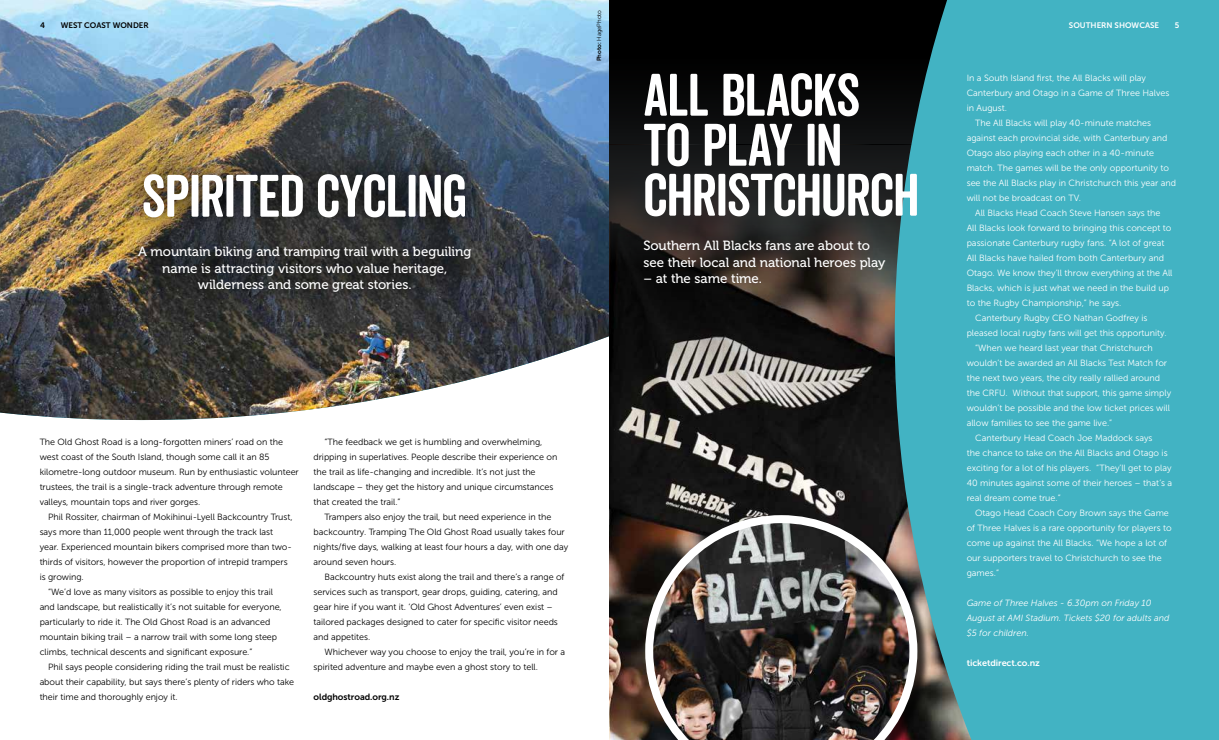
<style>
.page{position:relative;width:1219px;height:740px;background:#fff}
.page>*{position:absolute;margin:0;border:0;box-sizing:border-box;transform-origin:0 0}
.t1{font:58px/50px "Veneer Clean Soft";letter-spacing:-.02em;color:#fff}
.t2{font:13.3px/16.1px "Museo 500";letter-spacing:-.005em;color:#fff;text-align:center}
.t3{font:9px/15px "Museo Sans 300";letter-spacing:-.005em;color:#000}
.t4{font:9px "Museo Sans 300";color:#fff}
.t5{font:italic 9px/15px "Museo Sans 300";color:#fff}
.t6{font:9px "Museo Sans 700";letter-spacing:-.005em;color:#000}
.t7{font:9px "Museo Sans 700";letter-spacing:-.005em;color:#fff}
.t8{font:8px "Museo Sans 700";color:#fff}
.t9{font:8px "Museo Sans 700";color:#000}
.t10{font:6px "Museo Sans 300";color:#000}
.s1{font-family:"Museo Sans 700"}
</style>
<div class="page">
<img style="left:0;top:0;width:609px;height:420px">
<img style="left:609px;top:477px;width:286px;height:263px">
<img style="left:645px;top:515px;width:250px;height:225px">
<div style="left:111px;top:218px;width:387px;height:101px;background:#000;opacity:.75"></div>
<div style="left:116px;top:146px;width:378px;height:99px;background:#000;opacity:.75"></div>
<svg style="left:609px;top:0;width:286px;height:477px;background:#252322"></svg>
<div style="left:895px;top:0;width:324px;height:740px;background:#42b3c3"></div>
<p class="t9" style="left:40px;top:21px;width:6px">4</p>
<p class="t9" style="left:61px;top:21px;width:90px">WEST COAST WONDER</p>
<h1 class="t1" style="left:142px;top:170px;width:328px">SPIRITED CYCLING</h1>
<h2 class="t2" style="left:138px;top:244px;width:335px">A mountain biking and tramping trail with a beguiling name is attracting visitors who value heritage, wilderness and some great stories.</h2>
<p class="t10" style="left:596px;top:61px;width:53px;rotate:-90deg"><span class="s1">Photo:</span> HagePhoto</p>
<h1 class="t1" style="left:643px;top:69px;width:278px">ALL BLACKS<br>TO PLAY IN<br>CHRISTCHURCH</h1>
<h2 class="t2" style="left:643px;top:238px;width:243px;text-align:left">Southern All Blacks fans are about to see their local and national heroes play</h2>
<h2 class="t2" style="left:643px;top:270px;width:120px">– at the same time.</h2>
<p class="t3" style="left:40px;top:435px;width:261px">The Old Ghost Road is a long-forgotten miners’ road on the west coast of the South Island, though some call it an 85 kilometre-long outdoor museum. Run by enthusiastic volunteer trustees, the trail is a single-track adventure through remote valleys, mountain tops and river gorges.</p>
<p class="t3" style="left:48px;top:510px;width:246px">Phil Rossiter, chairman of Mokihinui-Lyell Backcountry Trust,</p>
<p class="t3" style="left:40px;top:525px;width:235px">says more than 11,000 people went through the track last</p>
<p class="t3" style="left:40px;top:540px;width:254px">year. Experienced mountain bikers comprised more than two-</p>
<p class="t3" style="left:40px;top:555px;width:249px">thirds of visitors, however the proportion of intrepid trampers</p>
<p class="t3" style="left:40px;top:570px;width:46px">is growing.</p>
<p class="t3" style="left:48px;top:585px;width:226px">“We’d love as many visitors as possible to enjoy this trail</p>
<p class="t3" style="left:40px;top:600px;width:244px">and landscape, but realistically it’s not suitable for everyone,</p>
<p class="t3" style="left:40px;top:615px;width:232px">particularly to ride it. The Old Ghost Road is an advanced</p>
<p class="t3" style="left:40px;top:630px;width:239px">mountain biking trail – a narrow trail with some long steep</p>
<p class="t3" style="left:40px;top:645px;width:214px">climbs, technical descents and significant exposure.”</p>
<p class="t3" style="left:48px;top:660px;width:243px">Phil says people considering riding the trail must be realistic</p>
<p class="t3" style="left:40px;top:675px;width:256px">about their capability, but says there’s plenty of riders who take</p>
<p class="t3" style="left:40px;top:690px;width:139px">their time and thoroughly enjoy it.</p>
<p class="t3" style="left:314px;top:435px;width:245px;text-indent:11px">“The feedback we get is humbling and overwhelming, dripping in superlatives. People describe their experience on the trail as life-changing and incredible. It’s not just the landscape – they get the history and unique circumstances that created the trail.”</p>
<p class="t3" style="left:314px;top:510px;width:256px;text-indent:11px">Trampers also enjoy the trail, but need experience in the backcountry. Tramping The Old Ghost Road usually takes four nights/five days, walking at least four hours a day, with one day around seven hours.</p>
<p class="t3" style="left:314px;top:570px;width:252px;text-indent:11px">Backcountry huts exist along the trail and there’s a range of services such as transport, gear drops, guiding, catering, and gear hire if you want it. ‘Old Ghost Adventures’ even exist – tailored packages designed to cater for specific visitor needs and appetites.</p>
<p class="t3" style="left:314px;top:645px;width:253px;text-indent:11px">Whichever way you choose to enjoy the trail, you’re in for a spirited adventure and maybe even a ghost story to tell.</p>
<p class="t6" style="left:314px;top:692px;width:87px">oldghostroad.org.nz</p>
<p class="t8" style="left:1069px;top:21px;width:92px">SOUTHERN SHOWCASE</p>
<p class="t8" style="left:1175px;top:21px;width:6px">5</p>
<p class="t4" style="left:967px;top:73px;width:181px">In a South Island first, the All Blacks will play</p>
<p class="t4" style="left:967px;top:88px;width:204px">Canterbury and Otago in a Game of Three Halves</p>
<p class="t4" style="left:967px;top:103px;width:42px">in August.</p>
<p class="t4" style="left:975px;top:118px;width:178px">The All Blacks will play 40-minute matches</p>
<p class="t4" style="left:967px;top:133px;width:202px">against each provincial side, with Canterbury and</p>
<p class="t4" style="left:967px;top:148px;width:189px">Otago also playing each other in a 40-minute</p>
<p class="t4" style="left:967px;top:163px;width:204px">match. The games will be the only opportunity to</p>
<p class="t4" style="left:967px;top:178px;width:211px">see the All Blacks play in Christchurch this year and</p>
<p class="t4" style="left:967px;top:193px;width:116px">will not be broadcast on TV.</p>
<p class="t4" style="left:975px;top:208px;width:187px">All Blacks Head Coach Steve Hansen says the</p>
<p class="t4" style="left:967px;top:223px;width:206px">All Blacks look forward to bringing this concept to</p>
<p class="t4" style="left:967px;top:238px;width:199px">passionate Canterbury rugby fans. “A lot of great</p>
<p class="t4" style="left:967px;top:253px;width:199px">All Blacks have hailed from both Canterbury and</p>
<p class="t4" style="left:967px;top:268px;width:207px">Otago. We know they’ll throw everything at the All</p>
<p class="t4" style="left:967px;top:283px;width:204px">Blacks, which is just what we need in the build up</p>
<p class="t4" style="left:967px;top:298px;width:156px">to the Rugby Championship,” he says.</p>
<p class="t4" style="left:975px;top:313px;width:174px">Canterbury Rugby CEO Nathan Godfrey is</p>
<p class="t4" style="left:967px;top:328px;width:202px">pleased local rugby fans will get this opportunity.</p>
<p class="t4" style="left:975px;top:343px;width:179px">“When we heard last year that Christchurch</p>
<p class="t4" style="left:967px;top:358px;width:202px">wouldn’t be awarded an All Blacks Test Match for</p>
<p class="t4" style="left:967px;top:373px;width:195px">the next two years, the city really rallied around</p>
<p class="t4" style="left:967px;top:388px;width:206px">the CRFU. Without that support, this game simply</p>
<p class="t4" style="left:967px;top:403px;width:205px">wouldn’t be possible and the low ticket prices will</p>
<p class="t4" style="left:967px;top:418px;width:147px">allow families to see the game live.”</p>
<p class="t4" style="left:975px;top:433px;width:179px">Canterbury Head Coach Joe Maddock says</p>
<p class="t4" style="left:967px;top:448px;width:203px">the chance to take on the All Blacks and Otago is</p>
<p class="t4" style="left:967px;top:463px;width:206px">exciting for a lot of his players. “They’ll get to play</p>
<p class="t4" style="left:967px;top:478px;width:207px">40 minutes against some of their heroes – that’s a</p>
<p class="t4" style="left:967px;top:493px;width:96px">real dream come true.”</p>
<p class="t4" style="left:975px;top:508px;width:195px">Otago Head Coach Cory Brown says the Game</p>
<p class="t4" style="left:967px;top:523px;width:207px">of Three Halves is a rare opportunity for players to</p>
<p class="t4" style="left:967px;top:538px;width:202px">come up against the All Blacks. “We hope a lot of</p>
<p class="t4" style="left:967px;top:553px;width:197px">our supporters travel to Christchurch to see the</p>
<p class="t4" style="left:967px;top:568px;width:34px">games.”</p>
<p class="t5" style="left:967px;top:595px;width:204px">Game of Three Halves - 6.30pm on Friday 10<br>August at AMI Stadium. Tickets $20 for adults and $5 for children.</p>
<p class="t7" style="left:967px;top:658px;width:75px">ticketdirect.co.nz</p>
</div>
